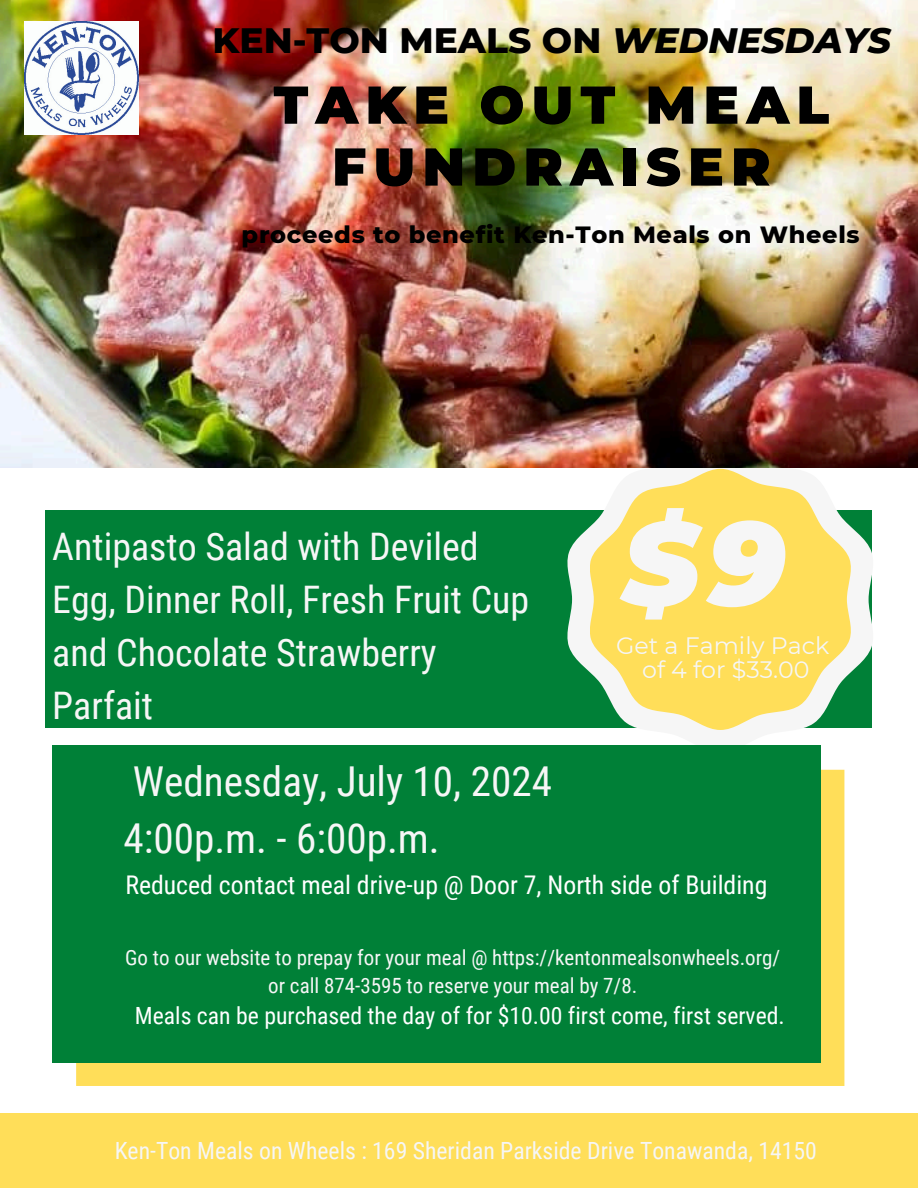
<style>
.page{position:relative;width:918px;height:1188px;background:#fff}
.page>*{position:absolute;margin:0;border:0;box-sizing:border-box;transform-origin:0 0}
.t1{font:italic 900 118.65px "Montserrat";color:#f6f6f6}
.t2{font:900 53.1px/61.8px "Montserrat";letter-spacing:.135em;color:#000;text-align:center}
.t3{font:41.25px/57.6px "Roboto Condensed";color:#f6f6f6}
.t4{font:700 40.5px "Roboto";letter-spacing:.1em;color:#fff}
.t5{font:37.95px/53.1px "Roboto Condensed";color:#f6f6f6}
.t6{font:800 36px "Montserrat";color:#000}
.t7{font:25.8px "Roboto Condensed";color:#fff}
.t8{font:800 24px "Montserrat";letter-spacing:.03em;color:#000}
.t9{font:23.7px "Roboto Condensed";color:#f6f6f6}
.t10{font:23.7px "Roboto Condensed";color:#fff}
.t11{font:23.7px "Montserrat";color:#f6f6f6}
.t12{font:21px/28.3px "Roboto Condensed";color:#f6f6f6;text-align:center}
.s1{font-style:italic}
</style>
<div class="page">
<div style="left:0;top:1113px;width:918px;height:75px;background:#ffde59"></div>
<div style="left:45px;top:510px;width:827px;height:217px;background:#008037"></div>
<svg style="left:568px;top:468px;width:304px;height:278px"></svg>
<svg style="left:590px;top:469px;width:261px;height:261px;background:#f3df77"></svg>
<img style="left:0;top:0;width:918px;height:468px">
<img style="left:25px;top:21px;width:113px;height:114px">
<div style="left:76px;top:770px;width:768px;height:316px;background:#ffde59"></div>
<div style="left:52px;top:746px;width:769px;height:316px;background:#008037"></div>
<h2 class="t6" style="left:212px;top:19px;width:680px">KEN-TON MEALS ON <span class="s1">WEDNESDAYS</span></h2>
<h5 class="t2" style="left:274px;top:74px;width:557px">TAKE OUT MEAL<br>FUNDRAISER</h5>
<p class="t8" style="left:242px;top:220px;width:620px">proceeds to benefit Ken-Ton Meals on Wheels</p>
<p class="t5" style="left:52px;top:520px;width:479px">Antipasto Salad with Deviled<br>Egg, Dinner Roll, Fresh Fruit Cup and Chocolate Strawberry<br>Parfait</p>
<h6 class="t1" style="left:622px;top:490px;width:165px">$9</h6>
<p class="t11" style="left:616px;top:631px;width:215px">Get a Family Pack</p>
<h3 class="t11" style="left:642px;top:656px;width:169px">of 4 for $33.00</h3>
<p class="t3" style="left:123px;top:753px;width:430px">Wednesday, July 10, 2024<br>4:00p.m. - 6:00p.m.</p>
<h1 class="t7" style="left:125px;top:870px;width:644px">Reduced contact meal drive-up @ Door 7, North side of Building</h1>
<p class="t4" style="left:139px;top:879px;width:362px">CERTIFICATE OF</p>
<p class="t12" style="left:125px;top:944px;width:657px">Go to our website to prepay for your meal @ https://kentonmealsonwheels.org/ or call 874-3595 to reserve your meal by 7/8.</p>
<h6 class="t10" style="left:135px;top:1002px;width:651px">Meals can be purchased the day of for $10.00 first come, first served.</h6>
<p class="t9" style="left:115px;top:1138px;width:704px">Ken-Ton Meals on Wheels : 169 Sheridan Parkside Drive Tonawanda, 14150</p>
</div>
